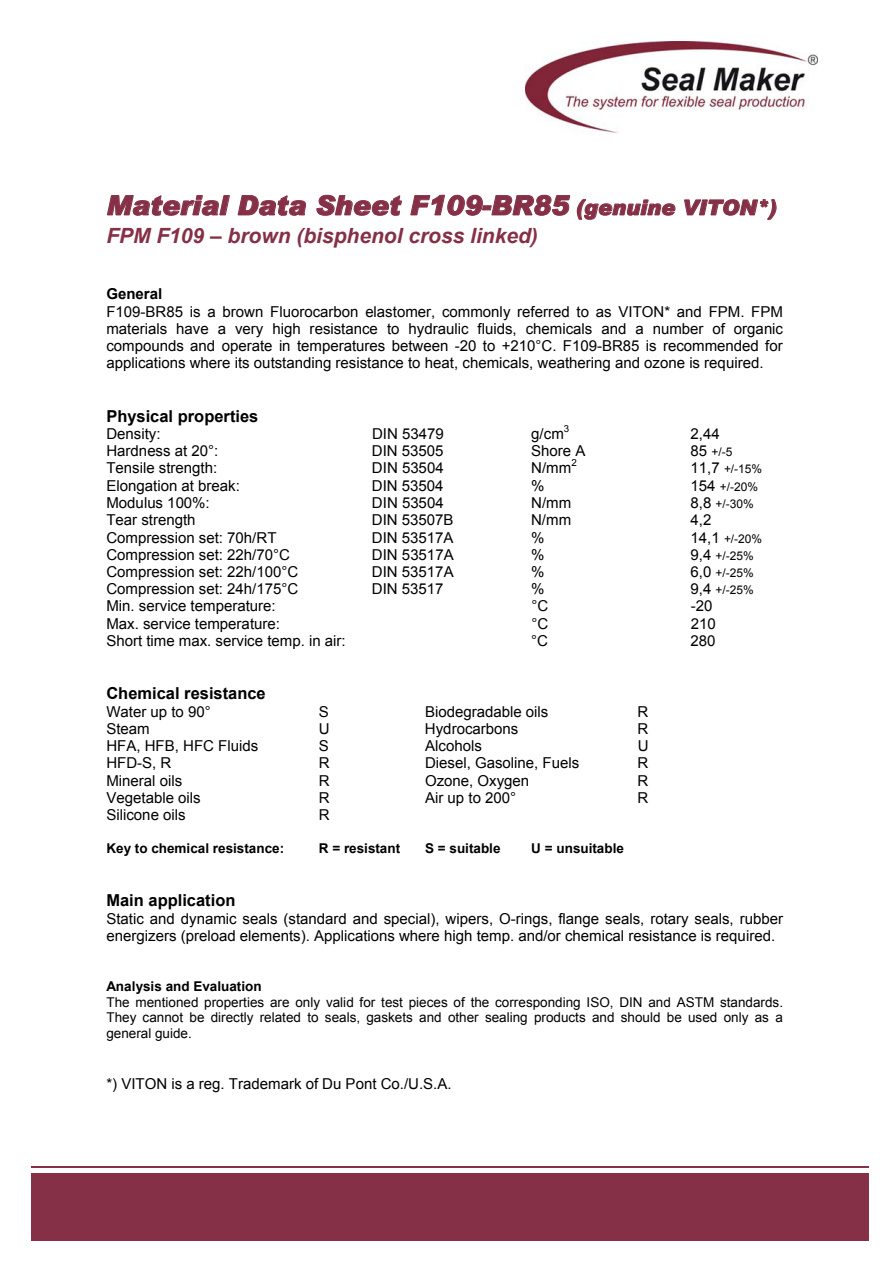
<style>
.page{position:relative;width:893px;height:1263px;background:#fff}
.page>*{position:absolute;margin:0;border:0;box-sizing:border-box;transform-origin:0 0}
.t1{font:italic 900 27px "Arial";color:#853046}
.t2{font:italic 700 21px "Arial";color:#853046}
.t3{font:700 16.5px "Arial";color:#000}
.t4{font:15px/17.2px "Arial";color:#000;text-align:justify}
.t5{font:700 15px "Arial";color:#000}
.t6{font:13.5px/15.6px "Arial";color:#000;text-align:justify}
.t7{font:700 13.5px "Arial";color:#000}
.t8{font:12px "Arial";color:#000}
.t9{font:9.75px "Arial";color:#000}
.s1{font-size:21px}
.s2{font-size:15px}
</style>
<div class="page">
<div style="left:31px;top:1173px;width:837px;height:67px;background:#853046"></div>
<hr style="left:31px;top:1166px;width:837px;height:1px;background:#853046">
<img style="left:525px;top:42px;width:292px;height:91px">
<svg style="left:107px;top:195px;width:123px;height:21px"></svg>
<svg style="left:237px;top:195px;width:69px;height:21px"></svg>
<svg style="left:316px;top:195px;width:86px;height:21px"></svg>
<svg style="left:410px;top:194px;width:160px;height:22px"></svg>
<svg style="left:577px;top:199px;width:98px;height:21px"></svg>
<svg style="left:684px;top:199px;width:92px;height:21px"></svg>
<h1 class="t1" style="left:106px;top:189px;width:672px">Material Data Sheet F109-BR85 <span class="s1">(genuine VITON*)</span></h1>
<h2 class="t2" style="left:106px;top:222px;width:433px">FPM F109 – brown (bisphenol cross linked)</h2>
<p class="t5" style="left:106px;top:284px;width:57px">General</p>
<p class="t4" style="left:106px;top:303px;width:678px">F109-BR85 is a brown Fluorocarbon elastomer, commonly referred to as VITON* and FPM. FPM materials have a very high resistance to hydraulic fluids, chemicals and a number of organic compounds and operate in temperatures between -20 to +210°C. F109-BR85 is recommended for applications where its outstanding resistance to heat, chemicals, weathering and ozone is required.</p>
<p class="t3" style="left:106px;top:405px;width:154px">Physical properties</p>
<p class="t4" style="left:106px;top:425px;width:56px">Density:</p>
<p class="t4" style="left:372px;top:425px;width:73px">DIN 53479</p>
<p class="t4" style="left:531px;top:425px;width:34px">g/cm</p>
<p class="t9" style="left:564px;top:422px;width:7px">3</p>
<p class="t4" style="left:690px;top:425px;width:31px">2,44</p>
<p class="t4" style="left:106px;top:442px;width:113px">Hardness at 20°:</p>
<p class="t4" style="left:372px;top:442px;width:73px">DIN 53505</p>
<p class="t4" style="left:531px;top:442px;width:56px">Shore A</p>
<p class="t8" style="left:690px;top:444px;width:44px"><span class="s2">85</span> +/-5</p>
<p class="t4" style="left:106px;top:460px;width:112px">Tensile strength:</p>
<p class="t4" style="left:372px;top:460px;width:73px">DIN 53504</p>
<p class="t4" style="left:531px;top:460px;width:42px">N/mm</p>
<p class="t9" style="left:571px;top:456px;width:7px">2</p>
<p class="t8" style="left:690px;top:461px;width:73px"><span class="s2">11,7</span> +/-15%</p>
<p class="t4" style="left:106px;top:477px;width:135px">Elongation at break:</p>
<p class="t4" style="left:372px;top:477px;width:73px">DIN 53504</p>
<p class="t4" style="left:531px;top:477px;width:15px">%</p>
<p class="t8" style="left:690px;top:479px;width:69px"><span class="s2">154</span> +/-20%</p>
<p class="t4" style="left:106px;top:494px;width:105px">Modulus 100%:</p>
<p class="t4" style="left:372px;top:494px;width:73px">DIN 53504</p>
<p class="t4" style="left:531px;top:494px;width:42px">N/mm</p>
<p class="t8" style="left:690px;top:496px;width:65px"><span class="s2">8,8</span> +/-30%</p>
<p class="t4" style="left:106px;top:512px;width:91px">Tear strength</p>
<p class="t4" style="left:372px;top:512px;width:83px">DIN 53507B</p>
<p class="t4" style="left:531px;top:512px;width:42px">N/mm</p>
<p class="t4" style="left:690px;top:512px;width:22px">4,2</p>
<p class="t4" style="left:106px;top:529px;width:172px">Compression set: 70h/RT</p>
<p class="t4" style="left:372px;top:529px;width:83px">DIN 53517A</p>
<p class="t4" style="left:531px;top:529px;width:15px">%</p>
<p class="t8" style="left:690px;top:530px;width:73px"><span class="s2">14,1</span> +/-20%</p>
<p class="t4" style="left:106px;top:546px;width:185px">Compression set: 22h/70°C</p>
<p class="t4" style="left:372px;top:546px;width:83px">DIN 53517A</p>
<p class="t4" style="left:531px;top:546px;width:15px">%</p>
<p class="t8" style="left:690px;top:548px;width:65px"><span class="s2">9,4</span> +/-25%</p>
<p class="t4" style="left:106px;top:563px;width:193px">Compression set: 22h/100°C</p>
<p class="t4" style="left:372px;top:563px;width:83px">DIN 53517A</p>
<p class="t4" style="left:531px;top:563px;width:15px">%</p>
<p class="t8" style="left:690px;top:565px;width:65px"><span class="s2">6,0</span> +/-25%</p>
<p class="t4" style="left:106px;top:580px;width:193px">Compression set: 24h/175°C</p>
<p class="t4" style="left:372px;top:580px;width:73px">DIN 53517</p>
<p class="t4" style="left:531px;top:580px;width:15px">%</p>
<p class="t8" style="left:690px;top:582px;width:65px"><span class="s2">9,4</span> +/-25%</p>
<p class="t4" style="left:106px;top:598px;width:171px">Min. service temperature:</p>
<p class="t4" style="left:531px;top:598px;width:18px">°C</p>
<p class="t4" style="left:691px;top:598px;width:23px">-20</p>
<p class="t4" style="left:106px;top:615px;width:175px">Max. service temperature:</p>
<p class="t4" style="left:531px;top:615px;width:18px">°C</p>
<p class="t4" style="left:691px;top:615px;width:27px">210</p>
<p class="t4" style="left:106px;top:632px;width:241px">Short time max. service temp. in air:</p>
<p class="t4" style="left:531px;top:632px;width:18px">°C</p>
<p class="t4" style="left:690px;top:632px;width:27px">280</p>
<p class="t3" style="left:106px;top:683px;width:161px">Chemical resistance</p>
<p class="t4" style="left:106px;top:703px;width:106px">Water up to 90°</p>
<p class="t4" style="left:319px;top:703px;width:12px">S</p>
<p class="t4" style="left:425px;top:703px;width:125px">Biodegradable oils</p>
<p class="t4" style="left:637px;top:703px;width:12px">R</p>
<p class="t4" style="left:106px;top:720px;width:45px">Steam</p>
<p class="t4" style="left:319px;top:720px;width:12px">U</p>
<p class="t4" style="left:425px;top:720px;width:95px">Hydrocarbons</p>
<p class="t4" style="left:637px;top:720px;width:12px">R</p>
<p class="t4" style="left:106px;top:738px;width:153px">HFA, HFB, HFC Fluids</p>
<p class="t4" style="left:319px;top:738px;width:12px">S</p>
<p class="t4" style="left:425px;top:738px;width:58px">Alcohols</p>
<p class="t4" style="left:638px;top:738px;width:12px">U</p>
<p class="t4" style="left:106px;top:755px;width:67px">HFD-S, R</p>
<p class="t4" style="left:319px;top:755px;width:12px">R</p>
<p class="t4" style="left:425px;top:755px;width:156px">Diesel, Gasoline, Fuels</p>
<p class="t4" style="left:637px;top:755px;width:12px">R</p>
<p class="t4" style="left:106px;top:772px;width:77px">Mineral oils</p>
<p class="t4" style="left:319px;top:772px;width:12px">R</p>
<p class="t4" style="left:425px;top:772px;width:106px">Ozone, Oxygen</p>
<p class="t4" style="left:637px;top:772px;width:12px">R</p>
<p class="t4" style="left:106px;top:789px;width:96px">Vegetable oils</p>
<p class="t4" style="left:319px;top:789px;width:12px">R</p>
<p class="t4" style="left:425px;top:789px;width:93px">Air up to 200°</p>
<p class="t4" style="left:637px;top:789px;width:12px">R</p>
<p class="t4" style="left:106px;top:806px;width:81px">Silicone oils</p>
<p class="t4" style="left:319px;top:806px;width:12px">R</p>
<p class="t7" style="left:106px;top:840px;width:179px">Key to chemical resistance:</p>
<p class="t7" style="left:319px;top:840px;width:83px">R = resistant</p>
<p class="t7" style="left:425px;top:840px;width:77px">S = suitable</p>
<p class="t7" style="left:531px;top:840px;width:94px">U = unsuitable</p>
<p class="t3" style="left:106px;top:890px;width:131px">Main application</p>
<p class="t4" style="left:106px;top:910px;width:678px">Static and dynamic seals (standard and special), wipers, O-rings, flange seals, rotary seals, rubber energizers (preload elements). Applications where high temp. and/or chemical resistance is required.</p>
<p class="t7" style="left:106px;top:978px;width:157px">Analysis and Evaluation</p>
<p class="t6" style="left:106px;top:994px;width:678px">The mentioned properties are only valid for test pieces of the corresponding ISO, DIN and ASTM standards.<br>They cannot be directly related to seals, gaskets and other sealing products and should be used only as a general guide.</p>
<p class="t4" style="left:106px;top:1076px;width:347px">*) VITON is a reg. Trademark of Du Pont Co./U.S.A.</p>
</div>
